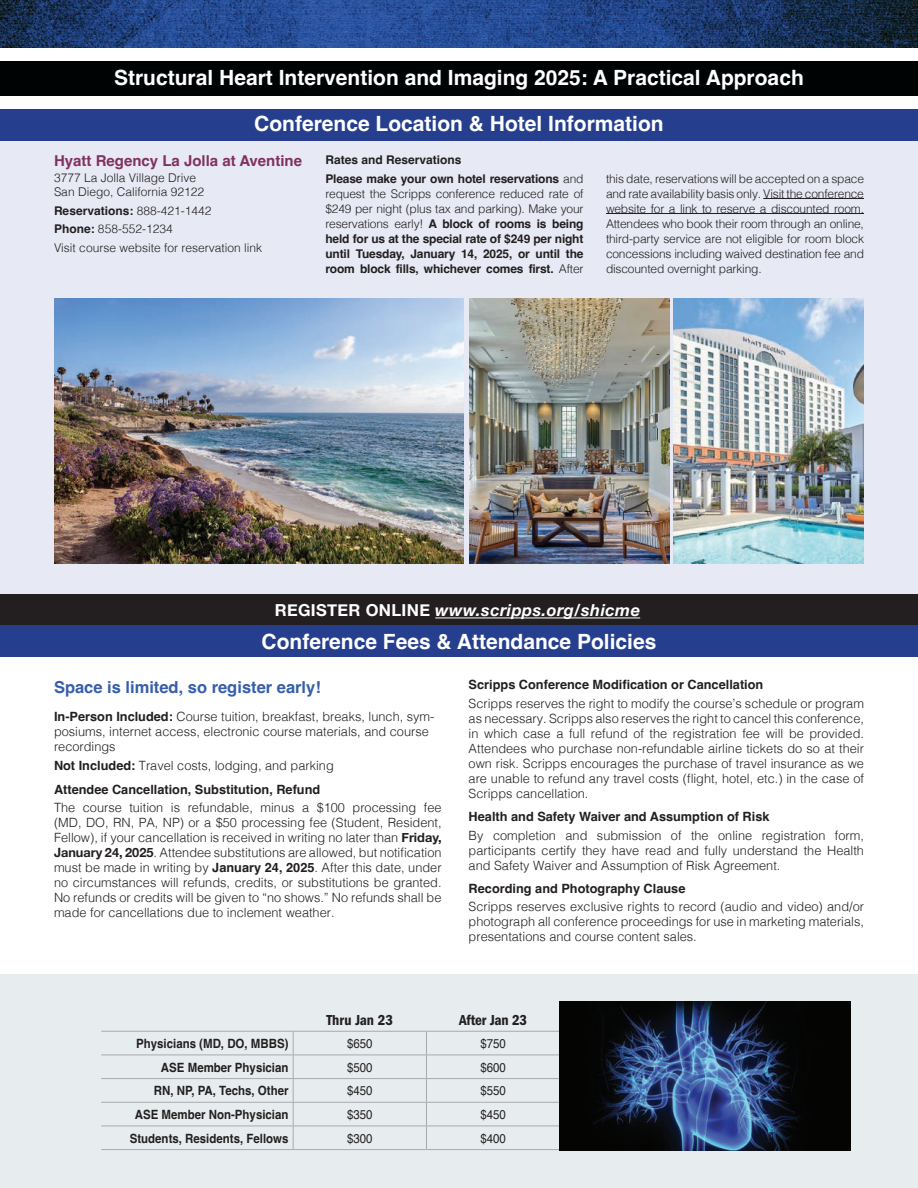
<style>
.page{position:relative;width:918px;height:1188px;background:#fff}
.page>*{position:absolute;margin:0;border:0;box-sizing:border-box;transform-origin:0 0}
.t1{font:700 21px/45.6px "Helvetica";color:#fff;text-align:center}
.t2{font:italic 700 16.5px "Helvetica Neue";letter-spacing:.03em;color:#fff}
.t3{font:700 16.5px "Helvetica";color:#375eab}
.t4{font:700 15px "Helvetica";color:#803161}
.t5{font:15px "ITC Franklin Gothic Std Dm Cd";letter-spacing:-.01em;color:#231f20}
.t6{font:300 12.75px/15px "Helvetica";color:#231f20;text-align:justify}
.t7{font:700 12.75px/23.7px "Helvetica";color:#231f20}
.t8{font:700 12.75px "Helvetica";color:#231f20;scale:.9 1}
.t9{font:12.75px "Helvetica";color:#231f20;scale:.9 1}
.t10{font:300 12px/15px "Helvetica";color:#231f20}
.t11{font:700 12px/15px "Helvetica";letter-spacing:-.015em;color:#231f20}
.s1{font-weight:700}
.s2{font-weight:300}
.s3{font-style:normal}
.s4{font-family:"Helvetica Neue";font-weight:700}
</style>
<div class="page">
<div style="left:0;top:125px;width:918px;height:497px;background:#e7e9f4"></div>
<img style="left:0;top:0;width:918px;height:48px">
<div style="left:0;top:62px;width:918px;height:34px;background:#000304"></div>
<div style="left:0;top:109px;width:918px;height:32px;background:#253f8e"></div>
<img style="left:674px;top:298px;width:190px;height:266px">
<img style="left:54px;top:298px;width:409px;height:266px">
<img style="left:469px;top:298px;width:200px;height:266px">
<div style="left:0;top:594px;width:918px;height:31px;background:#231f20"></div>
<hr style="left:435px;top:618px;width:205px;height:1px;background:#fff">
<div style="left:0;top:625px;width:918px;height:32px;background:#253f8e"></div>
<div style="left:0;top:975px;width:918px;height:213px;background:#e7edee"></div>
<hr style="left:763px;top:198px;width:101px;height:1px;background:#231f20">
<hr style="left:606px;top:213px;width:258px;height:1px;background:#231f20">
<hr style="left:101px;top:1055px;width:192px;height:1px;background:#a8a9ad">
<hr style="left:293px;top:1055px;width:133px;height:1px;background:#a8a9ad">
<hr style="left:426px;top:1055px;width:134px;height:1px;background:#a8a9ad">
<hr style="left:101px;top:1078px;width:192px;height:1px;background:#a8a9ad">
<hr style="left:293px;top:1078px;width:133px;height:1px;background:#a8a9ad">
<hr style="left:426px;top:1078px;width:134px;height:1px;background:#a8a9ad">
<svg style="left:293px;top:1032px;width:1px;height:117px"></svg>
<svg style="left:426px;top:1032px;width:1px;height:117px"></svg>
<hr style="left:101px;top:1102px;width:192px;height:1px;background:#a8a9ad">
<hr style="left:293px;top:1102px;width:133px;height:1px;background:#a8a9ad">
<hr style="left:426px;top:1102px;width:134px;height:1px;background:#a8a9ad">
<hr style="left:101px;top:1126px;width:192px;height:1px;background:#a8a9ad">
<hr style="left:293px;top:1126px;width:133px;height:1px;background:#a8a9ad">
<hr style="left:426px;top:1126px;width:134px;height:1px;background:#a8a9ad">
<hr style="left:101px;top:1031px;width:192px;height:1px;background:#a8a9ad">
<hr style="left:293px;top:1031px;width:133px;height:1px;background:#a8a9ad">
<hr style="left:426px;top:1031px;width:134px;height:1px;background:#a8a9ad">
<hr style="left:101px;top:1149px;width:192px;height:1px;background:#a8a9ad">
<hr style="left:293px;top:1149px;width:133px;height:1px;background:#a8a9ad">
<hr style="left:426px;top:1149px;width:134px;height:1px;background:#a8a9ad">
<img style="left:560px;top:1002px;width:290px;height:148px">
<h1 class="t1" style="left:114px;top:58px;width:691px">Structural Heart Intervention and Imaging 2025: A Practical Approach<br>Conference Location &amp; Hotel Information</h1>
<p class="t4" style="left:54px;top:151px;width:250px">Hyatt Regency La Jolla at Aventine</p>
<p class="t10" style="left:54px;top:171px;width:152px;line-height:13.5px">3777 La Jolla Village Drive<br>San Diego, California 92122</p>
<p class="t10" style="left:54px;top:200px;width:210px;line-height:18.6px"><span class="s1">Reservations:</span> 888-421-1442<br><span class="s1">Phone:</span> 858-552-1234<br>Visit course website for reservation link</p>
<p class="t11" style="left:326px;top:152px;width:259px;line-height:18.3px">Rates and Reservations<br>Please make your own hotel reservations <span class="s2">and</span></p>
<p class="t11" style="left:326px;top:187px;width:260px;text-align:justify"><span class="s2">request the Scripps conference reduced rate of $249 per night (plus tax and parking). Make your reservations early!</span> A block of rooms is being held for us at the special rate of $249 per night until Tuesday, January 14, 2025, or until the room block fills, whichever comes first. <span class="s2">After</span></p>
<p class="t10" style="left:606px;top:170px;width:260px;text-align:justify">this date, reservations will be accepted on a space and rate availability basis only. Visit the conference website for a link to reserve a discounted room.<br>Attendees who book their room through an online, third-party service are not eligible for room block concessions including waived destination fee and discounted overnight parking.</p>
<p class="t2" style="left:275px;top:597px;width:367px"><span class="s3">REGISTER ONLINE</span> www.scripps.org/shicme</p>
<h1 class="t1" style="left:262px;top:621px;width:396px">Conference Fees &amp; Attendance Policies</h1>
<p class="t7" style="left:469px;top:675px;width:296px">Scripps Conference Modification or Cancellation</p>
<p class="t6" style="left:469px;top:695px;width:397px">Scripps reserves the right to modify the course’s schedule or program as necessary. Scripps also reserves the right to cancel this conference, in which case a full refund of the registration fee will be provided.<br>Attendees who purchase non-refundable airline tickets do so at their own risk. Scripps encourages the purchase of travel insurance as we are unable to refund any travel costs (flight, hotel, etc.) in the case of Scripps cancellation.</p>
<p class="t7" style="left:469px;top:806px;width:302px">Health and Safety Waiver and Assumption of Risk</p>
<p class="t6" style="left:469px;top:827px;width:397px">By completion and submission of the online registration form, participants certify they have read and fully understand the Health and Safety Waiver and Assumption of Risk Agreement.</p>
<p class="t7" style="left:469px;top:878px;width:218px">Recording and Photography Clause</p>
<p class="t6" style="left:469px;top:899px;width:397px">Scripps reserves exclusive rights to record (audio and video) and/or photograph all conference proceedings for use in marketing materials, presentations and course content sales.</p>
<p class="t3" style="left:54px;top:677px;width:268px">Space is limited, so register early!</p>
<p class="t6" style="left:54px;top:708px;width:382px;text-align:left"><span class="s1">In-Person Included:</span> Course tuition, breakfast, breaks, lunch, sym&shy;posiums, internet access, electronic course materials, and course recordings</p>
<p class="t7" style="left:54px;top:755px;width:281px">Not Included: <span class="s2">Travel costs, lodging, and parking<br></span>Attendee Cancellation, Substitution, Refund</p>
<p class="t6" style="left:54px;top:799px;width:389px">The course tuition is refundable, minus a $100 processing fee (MD, DO, RN, PA, NP) or a $50 processing fee (Student, Resident, Fellow), if your cancellation is received in writing no later than <span class="s4">Friday, January 24, 2025</span>. Attendee substitutions are allowed, but notification must be made in writing by <span class="s1">January 24, 2025</span>. After this date, under no circumstances will refunds, credits, or substitutions be granted.<br>No refunds or credits will be given to “no shows.” No refunds shall be made for cancellations due to inclement weather.</p>
<p class="t5" style="left:326px;top:1011px;width:68px">Thru Jan 23</p>
<p class="t5" style="left:459px;top:1011px;width:70px">After Jan 23</p>
<p class="t8" style="left:136px;top:1036px;width:171px">Physicians (MD, DO, MBBS)</p>
<p class="t9" style="left:347px;top:1034px;width:30px">$650</p>
<p class="t9" style="left:480px;top:1034px;width:30px">$750</p>
<p class="t8" style="left:161px;top:1059px;width:143px">ASE Member Physician</p>
<p class="t9" style="left:347px;top:1057px;width:30px">$500</p>
<p class="t9" style="left:480px;top:1057px;width:30px">$600</p>
<p class="t8" style="left:154px;top:1083px;width:151px">RN, NP, PA, Techs, Other</p>
<p class="t9" style="left:347px;top:1081px;width:30px">$450</p>
<p class="t9" style="left:480px;top:1081px;width:30px">$550</p>
<p class="t8" style="left:135px;top:1107px;width:172px">ASE Member Non-Physician</p>
<p class="t9" style="left:347px;top:1105px;width:30px">$350</p>
<p class="t9" style="left:480px;top:1105px;width:30px">$450</p>
<p class="t8" style="left:130px;top:1130px;width:178px">Students, Residents, Fellows</p>
<p class="t9" style="left:347px;top:1128px;width:30px">$300</p>
<p class="t9" style="left:480px;top:1128px;width:30px">$400</p>
</div>
